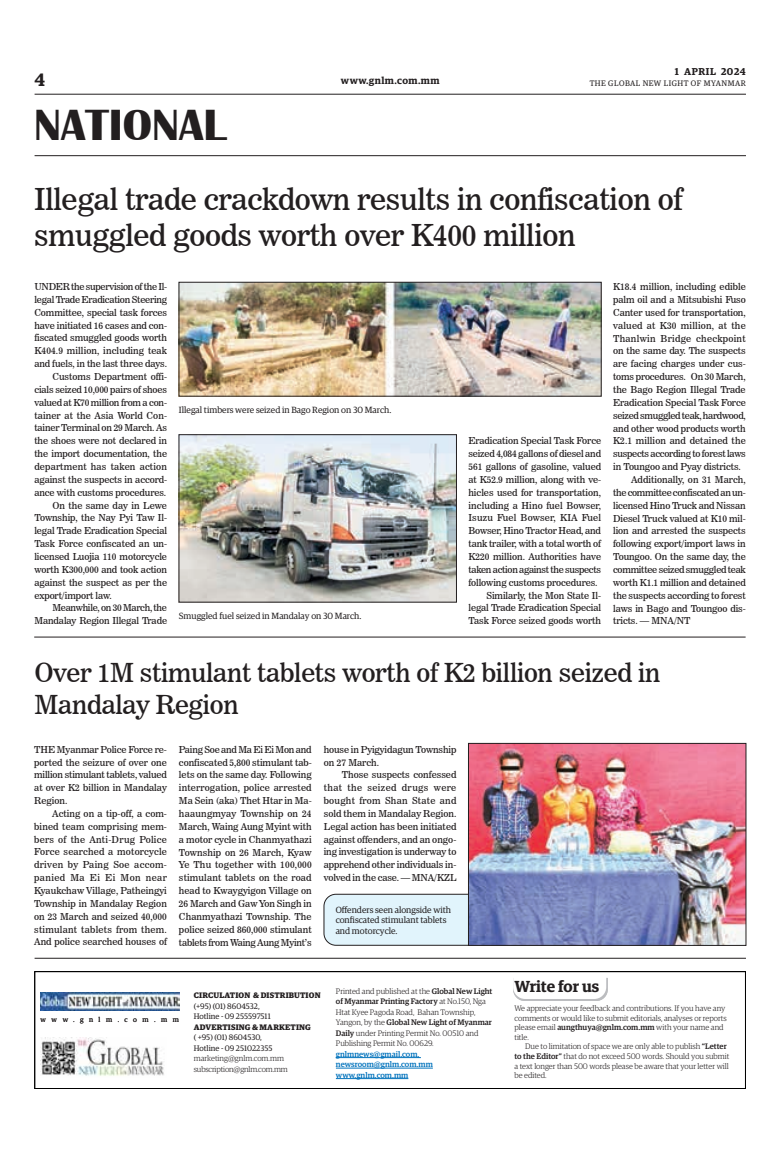
<style>
.page{position:relative;width:773px;height:1152px;background:#fff}
.page>*{position:absolute;margin:0;border:0;box-sizing:border-box;transform-origin:0 0}
.t1{font:700 45px "Britannic";color:#231f20}
._1_Clm_Head{font:30px/36px "News 706 BT Roman C";letter-spacing:-.01em;color:#231f20}
._1_Clm_Head-2{font:26px/31.2px "News 706 BT Roman C";letter-spacing:-.01em;color:#231f20}
.t2{font:600 18px "Guardian Egyp";color:#231f20}
.t3{font:600 16px "Guardian Egyp";letter-spacing:-.005em;color:#231f20}
.t4{font:600 10px "Guardian Egyp";letter-spacing:.05em;color:#231f20}
._2nd_Body{font:9.5px/12.9px "News 706 BT Roman C";letter-spacing:-.01em;color:#231f20;text-align:justify}
.Normal_Para{font:9.5px/12.9px "News 706 BT Roman C";color:#231f20;text-align:justify}
.t5{font:9px/10.8px "Guardian Egyp";color:#231f20}
.t6{font:300 8px/9.6px "Guardian Egyp";color:#231f20}
.t7{font:8px "Guardian Egyp";color:#231f20}
.t8{font:500 8px/10.5px "Guardian Egyp";color:#0072bc}
.t9{font:700 8px "Guardian Egyp";letter-spacing:.02em;color:#231f20}
.t10{font:8px "Guardian Egyp";letter-spacing:.06em;color:#231f20}
.t11{font:300 8px "Guardian Egyp";letter-spacing:-.02em;color:#231f20}
.t12{font:7px "Guardian Egyp";letter-spacing:.785em;color:#231f20}
.s1{font-weight:500}
</style>
<div class="page">
<hr style="left:35px;top:94px;width:711px;height:1px;background:#231f20">
<hr style="left:35px;top:155px;width:711px;height:1px;background:#231f20">
<div style="left:324px;top:894px;width:162px;height:51px;background:#e1f4fc;border-radius:12px"></div>
<div style="left:324px;top:894px;width:162px;height:52px;border:1px solid #231f20;border-radius:12px"></div>
<img style="left:41px;top:1037px;width:123px;height:39px">
<hr style="left:336px;top:1057px;width:44px;height:1px;background:#0072bc">
<hr style="left:380px;top:1057px;width:41px;height:1px;background:#0072bc">
<hr style="left:336px;top:1068px;width:97px;height:1px;background:#0072bc">
<hr style="left:336px;top:1078px;width:72px;height:1px;background:#0072bc">
<div style="left:34px;top:971px;width:712px;height:118px;border:1px solid #000"></div>
<svg style="left:513px;top:978px;width:94px;height:23px"></svg>
<img style="left:41px;top:993px;width:138px;height:17px">
<hr style="left:35px;top:958px;width:711px;height:1px;background:#231f20">
<img style="left:470px;top:745px;width:274px;height:199px">
<div style="left:468px;top:743px;width:278px;height:203px;border:1px solid #231f20"></div>
<hr style="left:34px;top:637px;width:711px;height:1px;background:#231f20">
<img style="left:181px;top:284px;width:418px;height:110px">
<div style="left:179px;top:282px;width:422px;height:114px;border:1px solid #231f20"></div>
<img style="left:181px;top:437px;width:273px;height:163px">
<h3 class="t2" style="left:35px;top:67px;width:12px">4</h3>
<h1 class="t1" style="left:34px;top:100px;width:193px">NATIONAL</h1>
<p class="t4" style="left:675px;top:64px;width:72px">1 APRIL 2024</p>
<p class="t4" style="left:341px;top:73px;width:100px">www.gnlm.com.mm</p>
<p class="t10" style="left:589px;top:78px;width:158px">THE GLOBAL NEW LIGHT OF MYANMAR</p>
<p class="_1_Clm_Head" style="left:34px;top:181px;width:649px">Illegal trade crackdown results in confiscation of smuggled goods worth over K400 million</p>
<p class="Normal_Para" style="left:34px;top:280px;width:134px">UNDER the supervision of the Il&shy;legal Trade Eradication Steering Committee, special task forces have initiated 16 cases and con&shy;fiscated smuggled goods worth K404.9 million, including teak and fuels, in the last three days.</p>
<p class="_2nd_Body" style="left:34px;top:370px;width:134px;text-indent:18px">Customs Department offi&shy;cials seized 10,000 pairs of shoes valued at K70 million from a con&shy;tainer at the Asia World Con&shy;tainer Terminal on 29 March. As the shoes were not declared in the import documentation, the department has taken action against the suspects in accord&shy;ance with customs procedures.</p>
<p class="_2nd_Body" style="left:34px;top:499px;width:134px;text-indent:18px">On the same day in Lewe Township, the Nay Pyi Taw Il&shy;legal Trade Eradication Special Task Force confiscated an un&shy;licensed Luojia 110 motorcycle worth K300,000 and took action against the suspect as per the export/import law.</p>
<p class="_2nd_Body" style="left:34px;top:602px;width:134px;text-align:right">Meanwhile, on 30 March, the<br>Mandalay Region Illegal Trade</p>
<p class="t5" style="left:179px;top:404px;width:214px">Illegal timbers were seized in Bago Region on 30 March.</p>
<p class="t5" style="left:179px;top:610px;width:184px">Smuggled fuel seized in Mandalay on 30 March.</p>
<p class="_2nd_Body" style="left:468px;top:434px;width:134px">Eradication Special Task Force seized 4,084 gallons of diesel and 561 gallons of gasoline, valued at K52.9 million, along with ve&shy;hicles used for transportation, including a Hino fuel Bowser, Isuzu Fuel Bowser, KIA Fuel Bowser, Hino Tractor Head, and tank trailer, with a total worth of K220 million. Authorities have taken action against the suspects following customs procedures.</p>
<p class="_2nd_Body" style="left:468px;top:589px;width:134px;text-indent:18px">Similarly, the Mon State Il&shy;legal Trade Eradication Special Task Force seized goods worth</p>
<p class="_2nd_Body" style="left:613px;top:280px;width:134px">K18.4 million, including edible palm oil and a Mitsubishi Fuso Canter used for transportation, valued at K30 million, at the Thanlwin Bridge checkpoint on the same day. The suspects are facing charges under cus&shy;toms procedures. On 30 March, the Bago Region Illegal Trade Eradication Special Task Force seized smuggled teak, hardwood, and other wood products worth K2.1 million and detained the suspects according to forest laws in Toungoo and Pyay districts.</p>
<p class="_2nd_Body" style="left:613px;top:473px;width:134px;text-indent:18px">Additionally, on 31 March, the committee confiscated an un&shy;licensed Hino Truck and Nissan Diesel Truck valued at K10 mil&shy;lion and arrested the suspects following export/import laws in Toungoo. On the same day, the committee seized smuggled teak worth K1.1 million and detained the suspects according to forest laws in Bago and Toungoo dis&shy;tricts. — MNA/NT</p>
<p class="_1_Clm_Head-2" style="left:35px;top:657px;width:627px">Over 1M stimulant tablets worth of K2 billion seized in<br>Mandalay Region</p>
<p class="Normal_Para" style="left:34px;top:743px;width:134px">THE Myanmar Police Force re&shy;ported the seizure of over one million stimulant tablets, valued at over K2 billion in Mandalay Region.</p>
<p class="_2nd_Body" style="left:34px;top:807px;width:134px;text-indent:18px">Acting on a tip-off, a com&shy;bined team comprising mem&shy;bers of the Anti-Drug Police Force searched a motorcycle driven by Paing Soe accom&shy;panied Ma Ei Ei Mon near Kyaukchaw Village, Patheingyi Township in Mandalay Region on 23 March and seized 40,000 stimulant tablets from them.<br>And police searched houses of</p>
<p class="_2nd_Body" style="left:179px;top:743px;width:134px">Paing Soe and Ma Ei Ei Mon and confiscated 5,800 stimulant tab&shy;lets on the same day. Following interrogation, police arrested Ma Sein (aka) Thet Htar in Ma&shy;haaungmyay Township on 24<br>March, Waing Aung Myint with a motor cycle in Chanmyathazi Township on 26 March, Kyaw Ye Thu together with 100,000 stimulant tablets on the road head to Kwaygyigon Village on 26 March and Gaw Yon Singh in Chanmyathazi Township. The police seized 860,000 stimulant tablets from Waing Aung Myint’s</p>
<p class="_2nd_Body" style="left:324px;top:743px;width:134px">house in Pyigyidagun Township on 27 March.</p>
<p class="_2nd_Body" style="left:324px;top:769px;width:134px;text-indent:18px">Those suspects confessed that the seized drugs were bought from Shan State and sold them in Mandalay Region.<br>Legal action has been initiated against offenders, and an ongo&shy;ing investigation is underway to apprehend other individuals in&shy;volved in the case. — MNA/KZL</p>
<p class="t5" style="left:335px;top:903px;width:117px">Offenders seen alongside with confiscated stimulant tablets and motorcycle.</p>
<p class="t12" style="left:41px;top:1014px;width:140px">www.gnlm.com.mm</p>
<p class="t9" style="left:194px;top:989px;width:128px">CIRCULATION &amp; DISTRIBUTION</p>
<p class="t7" style="left:194px;top:1001px;width:67px">(+95) (01) 8604532,</p>
<p class="t7" style="left:194px;top:1011px;width:78px">Hotline - 09 255597511</p>
<p class="t9" style="left:194px;top:1021px;width:118px">ADVERTISING &amp; MARKETING</p>
<p class="t7" style="left:194px;top:1032px;width:70px">( +95) (01) 8604530,</p>
<p class="t7" style="left:194px;top:1043px;width:80px">Hotline - 09 251022355</p>
<p class="t6" style="left:194px;top:1053px;width:92px">marketing@gnlm.com.mm</p>
<p class="t11" style="left:194px;top:1064px;width:95px">subscription@gnlm.com.mm</p>
<p class="t6" style="left:336px;top:985px;width:158px;line-height:10.5px">Printed and published at the <span class="s1">Global New Light of Myanmar Printing Factory</span> at No.150, Nga Htat Kyee Pagoda Road, Bahan Township, Yangon, by the <span class="s1">Global New Light of Myanmar Daily</span> under Printing Permit No. 00510 and Publishing Permit No. 00629.</p>
<p class="t8" style="left:336px;top:1048px;width:98px">gnlmnews@gmail.com, newsroom@gnlm.com.mm www.gnlm.com.mm</p>
<p class="t3" style="left:514px;top:974px;width:86px">Write for us</p>
<p class="t6" style="left:514px;top:1003px;width:214px">We appreciate your feedback and contributions. If you have any comments or would like to submit editorials, analyses or reports please email <span class="s1">aungthuya@gnlm.com.mm</span> with your name and title.</p>
<p class="t6" style="left:514px;top:1041px;width:216px;text-indent:11px">Due to limitation of space we are only able to publish <span class="s1">“Letter to the Editor”</span> that do not exceed 500 words. Should you submit a text longer than 500 words please be aware that your letter will be edited.</p>
</div>
